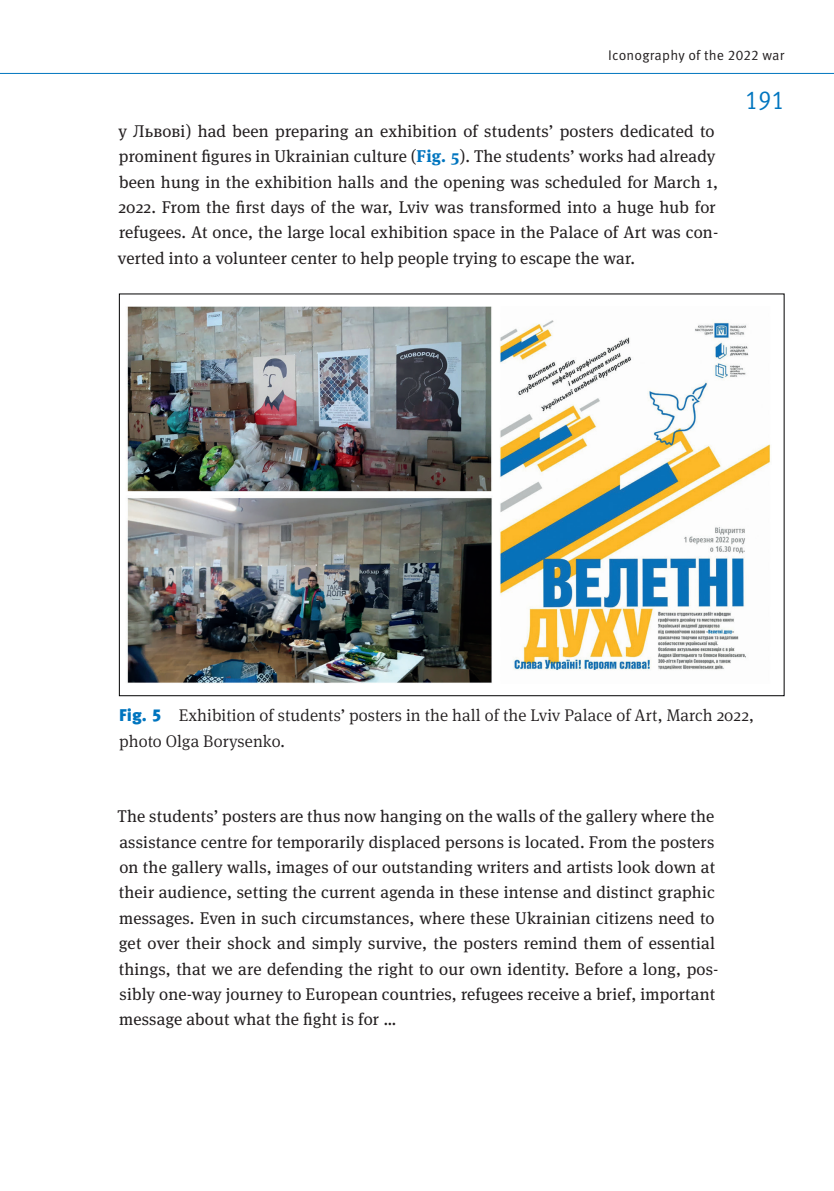
<style>
.page{position:relative;width:834px;height:1191px;background:#fff}
.page>*{position:absolute;margin:0;border:0;box-sizing:border-box;transform-origin:0 0}
.t1{font:26.25px "Meta Pro Cond Norm";color:#0075bf}
.t2{font:16.97px/25.4px "Meta Serif Pro";letter-spacing:.01em;color:#231f20}
.t3{font:300 16.97px/25.4px "Meta Serif Pro";letter-spacing:.005em;color:#231f20}
.t4{font:14px "Meta Pro";letter-spacing:.015em;color:#231f20}
.s1{font-weight:700;color:#0075bf}
.s2{font-family:"Meta Pro";font-weight:900;color:#0075bf}
</style>
<div class="page">
<hr style="left:0;top:73px;width:833px;height:1px;background:#0075bf">
<img style="left:127px;top:306px;width:644px;height:377px">
<p class="t4" style="left:608px;top:47px;width:178px">Iconography of the 2022 war</p>
<h1 class="t1" style="left:744px;top:81px;width:41px">191</h1>
<p class="t2" style="left:118px;top:117px;width:601px">у Львові) had been preparing an exhibition of students’ posters dedicated to prominent figures in Ukrainian culture (<span class="s1">Fig. 5</span>). The students’ works had already been hung in the exhibition halls and the opening was scheduled for March 1, 2022. From the first days of the war, Lviv was transformed into a huge hub for refugees. At once, the large local exhibition space in the Palace of Art was con&shy;verted into a volunteer center to help people trying to escape the war.</p>
<p class="t3" style="left:119px;top:702px;width:636px"><span class="s2">Fig. 5</span> Exhibition of students’ posters in the hall of the Lviv Palace of Art, March 2022, photo Olga Borysenko.</p>
<p class="t2" style="left:118px;top:802px;width:602px">The students’ posters are thus now hanging on the walls of the gallery where the assistance centre for temporarily displaced persons is located. From the posters on the gallery walls, images of our outstanding writers and artists look down at their audience, setting the current agenda in these intense and distinct graphic messages. Even in such circumstances, where these Ukrainian citizens need to get over their shock and simply survive, the posters remind them of essential things, that we are defending the right to our own identity. Before a long, pos&shy;sibly one-way journey to European countries, refugees receive a brief, important message about what the fight is for …</p>
</div>
